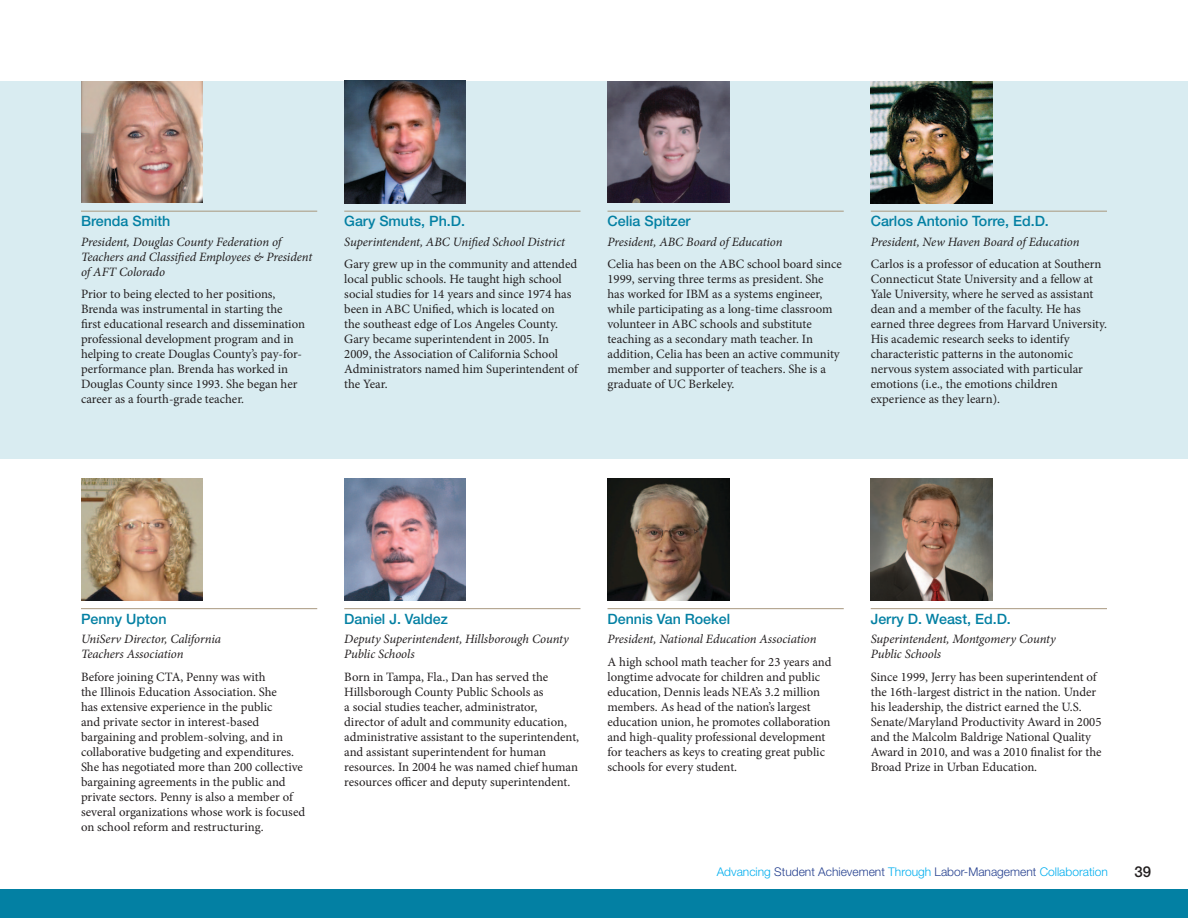
<style>
.page{position:relative;width:1188px;height:918px;background:#fff}
.page>*{position:absolute;margin:0;border:0;box-sizing:border-box;transform-origin:0 0}
.t1{font:500 15px "Helvetica Neue";color:#231f20}
.t2{font:500 14.25px "Helvetica Neue";color:#0380a3}
.t3{font:12.75px/15px "Minion Pro";color:#231f20}
.t4{font:italic 12.75px/15px "Minion Pro";letter-spacing:-.005em;color:#231f20}
.t5{font:300 12px "Helvetica Neue";color:#25408f}
.s1{color:#00aeef}
</style>
<div class="page">
<div style="left:0;top:81px;width:1188px;height:378px;background:#d9ecf1"></div>
<div style="left:0;top:889px;width:1188px;height:29px;background:#0380a3"></div>
<hr style="left:81px;top:211px;width:236px;height:1px;background:#a8977e">
<img style="left:81px;top:81px;width:122px;height:122px">
<hr style="left:81px;top:608px;width:236px;height:1px;background:#a8977e">
<img style="left:81px;top:478px;width:122px;height:122px">
<hr style="left:344px;top:211px;width:236px;height:1px;background:#a8977e">
<img style="left:344px;top:81px;width:122px;height:123px">
<hr style="left:344px;top:608px;width:236px;height:1px;background:#a8977e">
<img style="left:344px;top:478px;width:122px;height:122px">
<hr style="left:608px;top:211px;width:236px;height:1px;background:#a8977e">
<img style="left:608px;top:81px;width:121px;height:122px">
<hr style="left:608px;top:608px;width:236px;height:1px;background:#a8977e">
<img style="left:608px;top:478px;width:121px;height:122px">
<hr style="left:871px;top:211px;width:236px;height:1px;background:#a8977e">
<img style="left:871px;top:81px;width:121px;height:123px">
<hr style="left:871px;top:608px;width:236px;height:1px;background:#a8977e">
<img style="left:871px;top:478px;width:121px;height:122px">
<p class="t2" style="left:81px;top:213px;width:91px">Brenda Smith</p>
<p class="t4" style="left:81px;top:234px;width:233px">President, Douglas County Federation of<br>Teachers and Classified Employees &amp; President of AFT Colorado</p>
<p class="t3" style="left:81px;top:287px;width:226px">Prior to being elected to her positions, Brenda was instrumental in starting the first educational research and dissemination professional development program and in helping to create Douglas County’s pay-for&shy;performance plan. Brenda has worked in Douglas County since 1993. She began her career as a fourth-grade teacher.</p>
<p class="t2" style="left:344px;top:213px;width:122px">Gary Smuts, Ph.D.</p>
<p class="t4" style="left:344px;top:234px;width:222px">Superintendent, ABC Unified School District</p>
<p class="t3" style="left:344px;top:257px;width:235px">Gary grew up in the community and attended local public schools. He taught high school social studies for 14 years and since 1974 has been in ABC Unified, which is located on<br>the southeast edge of Los Angeles County.<br>Gary became superintendent in 2005. In 2009, the Association of California School Administrators named him Superintendent of the Year.</p>
<p class="t2" style="left:608px;top:213px;width:85px">Celia Spitzer</p>
<p class="t4" style="left:608px;top:234px;width:177px">President, ABC Board of Education</p>
<p class="t3" style="left:608px;top:257px;width:236px">Celia has been on the ABC school board since 1999, serving three terms as president. She has worked for IBM as a systems engineer, while participating as a long-time classroom volunteer in ABC schools and substitute teaching as a secondary math teacher. In addition, Celia has been an active community member and supporter of teachers. She is a graduate of UC Berkeley.</p>
<p class="t2" style="left:871px;top:213px;width:180px">Carlos Antonio Torre, Ed.D.</p>
<p class="t4" style="left:871px;top:234px;width:210px">President, New Haven Board of Education</p>
<p class="t3" style="left:871px;top:257px;width:238px">Carlos is a professor of education at Southern Connecticut State University and a fellow at Yale University, where he served as assistant dean and a member of the faculty. He has earned three degrees from Harvard University.<br>His academic research seeks to identify characteristic patterns in the autonomic nervous system associated with particular emotions (i.e., the emotions children experience as they learn).</p>
<p class="t2" style="left:81px;top:610px;width:87px">Penny Upton</p>
<p class="t4" style="left:81px;top:632px;width:142px">UniServ Director, California<br>Teachers Association</p>
<p class="t3" style="left:81px;top:669px;width:226px">Before joining CTA, Penny was with<br>the Illinois Education Association. She<br>has extensive experience in the public<br>and private sector in interest-based bargaining and problem-solving, and in collaborative budgeting and expenditures.<br>She has negotiated more than 200 collective bargaining agreements in the public and private sectors. Penny is also a member of several organizations whose work is focused on school reform and restructuring.</p>
<p class="t2" style="left:344px;top:610px;width:105px">Daniel J. Valdez</p>
<p class="t4" style="left:344px;top:632px;width:226px">Deputy Superintendent, Hillsborough County<br>Public Schools</p>
<p class="t3" style="left:344px;top:669px;width:236px">Born in Tampa, Fla., Dan has served the Hillsborough County Public Schools as<br>a social studies teacher, administrator, director of adult and community education, administrative assistant to the superintendent, and assistant superintendent for human resources. In 2004 he was named chief human resources officer and deputy superintendent.</p>
<p class="t2" style="left:608px;top:610px;width:124px">Dennis Van Roekel</p>
<p class="t4" style="left:608px;top:632px;width:211px">President, National Education Association</p>
<p class="t3" style="left:608px;top:654px;width:226px">A high school math teacher for 23 years and longtime advocate for children and public education, Dennis leads NEA’s 3.2 million members. As head of the nation’s largest education union, he promotes collaboration and high-quality professional development for teachers as keys to creating great public schools for every student.</p>
<p class="t2" style="left:871px;top:610px;width:142px">Jerry D. Weast, Ed.D.</p>
<p class="t4" style="left:871px;top:632px;width:186px">Superintendent, Montgomery County<br>Public Schools</p>
<p class="t3" style="left:871px;top:669px;width:232px">Since 1999, Jerry has been superintendent of the 16th-largest district in the nation. Under his leadership, the district earned the U.S.<br>Senate/Maryland Productivity Award in 2005 and the Malcolm Baldrige National Quality Award in 2010, and was a 2010 finalist for the Broad Prize in Urban Education.</p>
<p class="t5" style="left:717px;top:865px;width:393px"><span class="s1">Advancing</span> Student Achievement <span class="s1">Through</span> Labor-Management <span class="s1">Collaboration</span></p>
<p class="t1" style="left:1135px;top:863px;width:18px">39</p>
</div>
